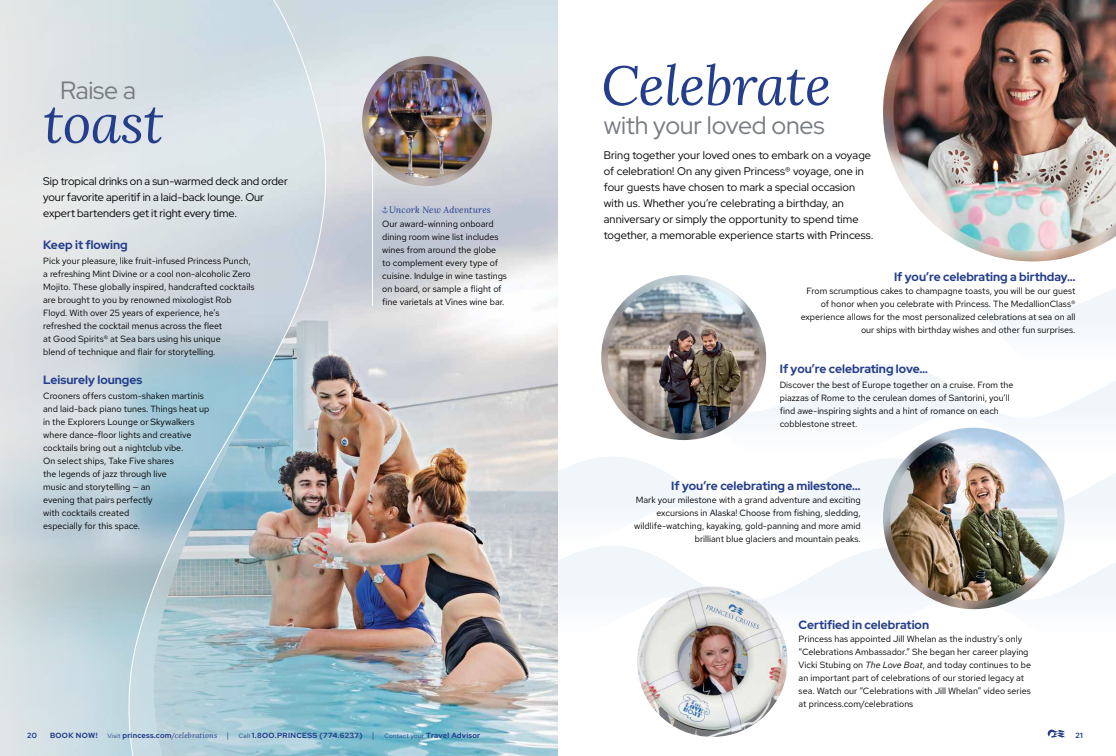
<style>
.page{position:relative;width:1116px;height:756px;background:#fff}
.page>*{position:absolute;margin:0;border:0;box-sizing:border-box;transform-origin:0 0}
.t1{font:italic 55px "Lora";letter-spacing:-.01em;color:#243e8c}
.t2{font:25px "Red Hat Display";letter-spacing:-.01em;color:#777b83}
.t3{font:700 12px "Red Hat Display";color:#243e8c}
.t4{font:11px/16px "Red Hat Display";letter-spacing:.005em;color:#000}
.t5{font:9px/13px "Red Hat Text";color:#000}
.t6{font:italic 9px "Lora";letter-spacing:.01em;color:#243e8c}
.t7{font:700 7.5px "Red Hat Display";letter-spacing:.035em;color:#243e8c}
.s1{font-weight:400;font-size:6.2px}
.s2{font-weight:400}
.s3{font-family:"Lora";font-weight:400;font-style:italic}
.s4{font-weight:400;font-size:8px}
.s5{font-style:italic}
</style>
<div class="page">
<img style="left:331px;top:0;width:227px;height:756px">
<svg style="left:0;top:0;width:331px;height:756px;background:#c3d1d7"></svg>
<hr style="left:372px;top:154px;width:1px;height:152px;background:#fff">
<svg style="left:382px;top:207px;width:6px;height:7px"></svg>
<img style="left:362px;top:56px;width:130px;height:130px;border-radius:65px">
<img style="left:368px;top:64px;width:118px;height:114px">
<img style="left:424px;top:455px;width:134px;height:194px">
<img style="left:265px;top:342px;width:35px;height:21px">
<img style="left:506px;top:700px;width:36px;height:21px">
<img style="left:883px;top:58px;width:199px;height:203px">
<img style="left:893px;top:0;width:223px;height:251px">
<svg style="left:979px;top:288px;width:137px;height:41px"></svg>
<svg style="left:700px;top:364px;width:416px;height:75px"></svg>
<svg style="left:558px;top:457px;width:558px;height:88px"></svg>
<svg style="left:558px;top:546px;width:558px;height:97px"></svg>
<img style="left:737px;top:431px;width:35px;height:8px">
<img style="left:883px;top:428px;width:182px;height:181px;border-radius:91px">
<img style="left:890px;top:436px;width:167px;height:165px">
<img style="left:637px;top:587px;width:151px;height:150px;border-radius:75px">
<img style="left:644px;top:593px;width:137px;height:137px;border-radius:69px">
<img style="left:601px;top:275px;width:165px;height:165px;border-radius:82px">
<img style="left:608px;top:282px;width:152px;height:151px;border-radius:76px">
<svg style="left:1048px;top:730px;width:18px;height:8px"></svg>
<img style="left:350px;top:47px;width:36px;height:22px">
<img style="left:464px;top:171px;width:35px;height:21px">
<img style="left:893px;top:0;width:24px;height:17px">
<img style="left:1082px;top:246px;width:34px;height:7px">
<img style="left:886px;top:423px;width:36px;height:22px">
<img style="left:1038px;top:595px;width:36px;height:21px">
<img style="left:601px;top:578px;width:35px;height:21px">
<h2 class="t2" style="left:60px;top:74px;width:77px">Raise a</h2>
<h1 class="t1" style="left:43px;top:86px;width:122px">toast</h1>
<p class="t4" style="left:43px;top:173px;width:246px">Sip tropical drinks on a sun-warmed deck and order your favorite aperitif in a laid-back lounge. Our expert bartenders get it right every time.</p>
<h3 class="t3" style="left:43px;top:237px;width:86px">Keep it flowing</h3>
<p class="t5" style="left:43px;top:254px;width:213px">Pick your pleasure, like fruit-infused Princess Punch, a refreshing Mint Divine or a cool non-alcoholic Zero Mojito. These globally inspired, handcrafted cocktails are brought to you by renowned mixologist Rob Floyd. With over 25 years of experience, he’s refreshed the cocktail menus across the fleet<br>at Good Spirits® at Sea bars using his unique<br>blend of technique and flair for storytelling.</p>
<h3 class="t3" style="left:43px;top:372px;width:101px">Leisurely lounges</h3>
<p class="t5" style="left:43px;top:390px;width:168px">Crooners offers custom-shaken martinis and laid-back piano tunes. Things heat up in the Explorers Lounge or Skywalkers where dance-floor lights and creative cocktails bring out a nightclub vibe.<br>On select ships, Take Five shares<br>the legends of jazz through live<br>music and storytelling — an<br>evening that pairs perfectly<br>with cocktails created<br>especially for this space.</p>
<p class="t6" style="left:389px;top:204px;width:103px">Uncork New Adventures</p>
<p class="t5" style="left:382px;top:217px;width:126px">Our award-winning onboard dining room wine list includes wines from around the globe to complement every type of cuisine. Indulge in wine tastings on board, or sample a flight of fine varietals at Vines wine bar.</p>
<p class="t7" style="left:27px;top:730px;width:11px">20</p>
<p class="t7" style="left:50px;top:730px;width:49px">BOOK NOW!</p>
<p class="t7" style="left:107px;top:730px;width:111px"><span class="s1">Visit</span> princess.com<span class="s2">/</span><span class="s3">celebrations</span></p>
<p class="t7" style="left:227px;top:730px;width:255px"><span class="s4">|</span> <span class="s1">Call</span> 1.8OO.PRINCESS (774.6237) <span class="s4">|</span> <span class="s1">Contact your</span> Travel Advisor</p>
<h1 class="t1" style="left:601px;top:48px;width:232px">Celebrate</h1>
<h2 class="t2" style="left:604px;top:109px;width:222px">with your loved ones</h2>
<p class="t4" style="left:604px;top:146px;width:271px">Bring together your loved ones to embark on a voyage of celebration! On any given Princess® voyage, one in four guests have chosen to mark a special occasion with us. Whether you’re celebrating a birthday, an anniversary or simply the opportunity to spend time together, a memorable experience starts with Princess.</p>
<h3 class="t3" style="left:894px;top:269px;width:183px">If you’re celebrating a birthday…</h3>
<p class="t5" style="left:801px;top:284px;width:276px;text-align:right">From scrumptious cakes to champagne toasts, you will be our guest of honor when you celebrate with Princess. The MedallionClass® experience allows for the most personalized celebrations at sea on all our ships with birthday wishes and other fun surprises.</p>
<h3 class="t3" style="left:780px;top:361px;width:150px">If you’re celebrating love…</h3>
<p class="t5" style="left:780px;top:378px;width:235px">Discover the best of Europe together on a cruise. From the piazzas of Rome to the cerulean domes of Santorini, you’ll find awe-inspiring sights and a hint of romance on each cobblestone street.</p>
<h3 class="t3" style="left:671px;top:478px;width:191px">If you’re celebrating a milestone…</h3>
<p class="t5" style="left:634px;top:493px;width:228px;text-align:right">Mark your milestone with a grand adventure and exciting excursions in Alaska! Choose from fishing, sledding, wildlife-watching, kayaking, gold-panning and more amid brilliant blue glaciers and mountain peaks.</p>
<h3 class="t3" style="left:799px;top:617px;width:132px">Certified in celebration</h3>
<p class="t5" style="left:799px;top:632px;width:234px">Princess has appointed Jill Whelan as the industry’s only “Celebrations Ambassador.” She began her career playing Vicki Stubing on <span class="s5">The Love Boat</span>, and today continues to be an important part of celebrations of our storied legacy at sea. Watch our “Celebrations with Jill Whelan” video series at princess.com/celebrations</p>
<p class="t7" style="left:1075px;top:730px;width:9px">21</p>
</div>
